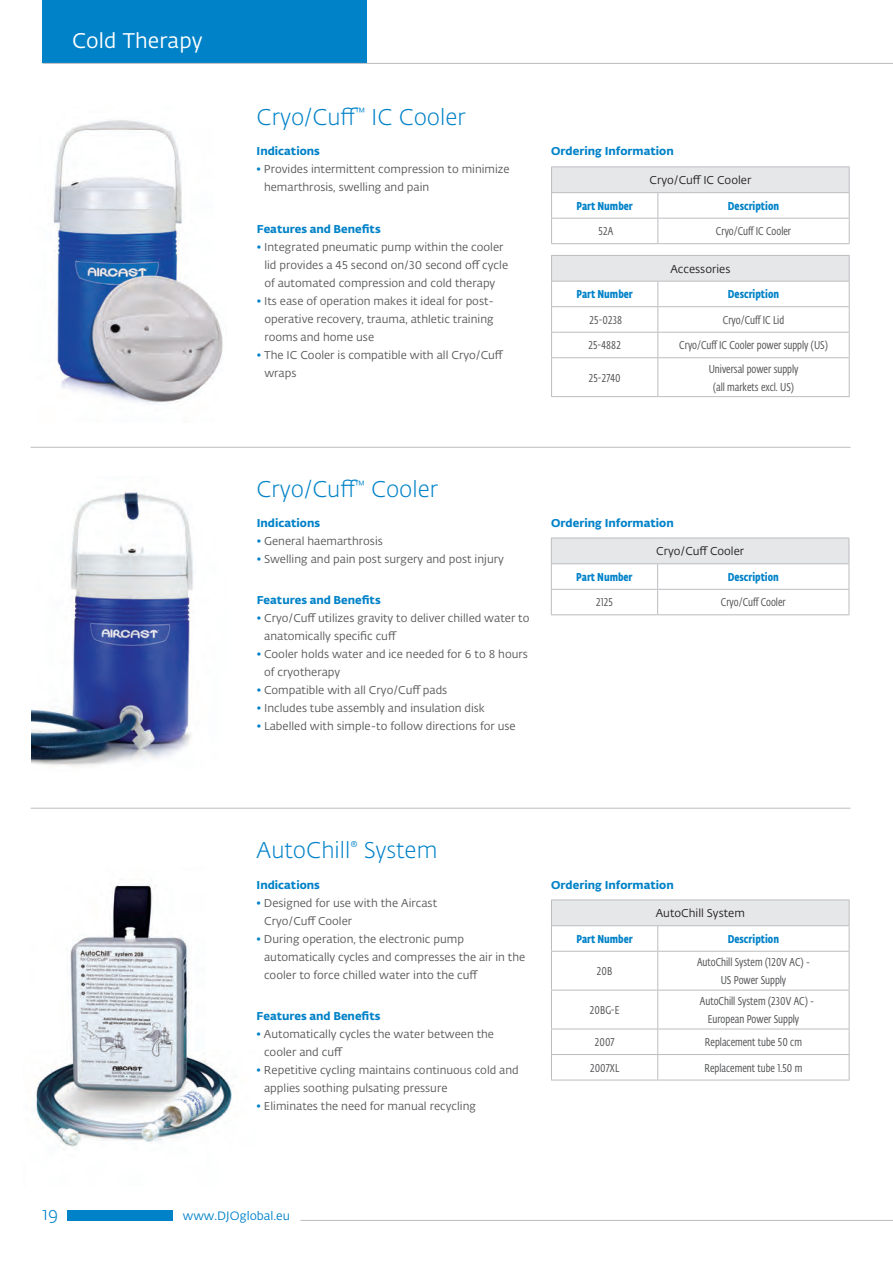
<style>
.page{position:relative;width:893px;height:1263px;background:#fff}
.page>*{position:absolute;margin:0;border:0;box-sizing:border-box;transform-origin:0 0}
.Product_names{font:300 22.5px "Fedra Sans Alt Pro";color:#0082c8}
.BodyCopy_2_product{font:21px "Fedra Sans Alt Pro";letter-spacing:.005em;color:#fff}
.t1{font:300 18px "Fedra Sans Alt Pro";color:#0082c8}
.t2{font:12px "Fedra Sans Alt Std";color:#0082c8}
.t3{font:11.25px/18px "Fedra Sans Alt Pro";color:#57585a}
.OrderInfo_Body_2_Pro{font:11.25px "Fe Sa Cond Alt Pro";color:#57585a}
.t4{font:700 11.25px "Fedra Sans Alt Pro";color:#0082c8}
.t5{font:700 11.25px "Fe Sa Cond Alt Pro";color:#0082c8}
.t6{font:11.25px "Fedra Sans Alt Pro";color:#231f20}
.s1{color:#0082c8}
</style>
<div class="page">
<div style="left:43px;top:0;width:324px;height:63px;background:#0082c8"></div>
<hr style="left:43px;top:63px;width:850px;height:1px;background:#bcbdc0">
<div style="left:67px;top:1210px;width:106px;height:11px;background:#0082c8"></div>
<hr style="left:300px;top:1220px;width:593px;height:1px;background:#bcbdc0">
<img style="left:31px;top:492px;width:163px;height:275px">
<img style="left:35px;top:884px;width:198px;height:263px">
<img style="left:53px;top:120px;width:170px;height:284px">
<hr style="left:31px;top:808px;width:819px;height:1px;background:#bcbdc0">
<hr style="left:31px;top:447px;width:819px;height:1px;background:#bcbdc0">
<hr style="left:551px;top:255px;width:107px;height:1px;background:#bcbdc0">
<hr style="left:658px;top:255px;width:192px;height:1px;background:#bcbdc0">
<svg style="left:551px;top:256px;width:299px;height:141px"></svg>
<hr style="left:658px;top:306px;width:192px;height:1px;background:#bcbdc0">
<hr style="left:551px;top:166px;width:107px;height:1px;background:#bcbdc0">
<hr style="left:658px;top:166px;width:192px;height:1px;background:#bcbdc0">
<svg style="left:551px;top:167px;width:299px;height:77px"></svg>
<hr style="left:658px;top:218px;width:192px;height:1px;background:#bcbdc0">
<svg style="left:551px;top:538px;width:299px;height:77px"></svg>
<hr style="left:658px;top:589px;width:191px;height:1px;background:#bcbdc0">
<hr style="left:551px;top:1080px;width:107px;height:1px;background:#bcbdc0">
<hr style="left:658px;top:1080px;width:191px;height:1px;background:#bcbdc0">
<hr style="left:551px;top:899px;width:107px;height:1px;background:#bcbdc0">
<hr style="left:658px;top:899px;width:191px;height:1px;background:#bcbdc0">
<svg style="left:551px;top:900px;width:299px;height:180px"></svg>
<hr style="left:658px;top:951px;width:191px;height:1px;background:#bcbdc0">
<p class="BodyCopy_2_product" style="left:72px;top:26px;width:132px">Cold Therapy</p>
<p class="Product_names" style="left:257px;top:102px;width:211px">Cryo/Cuff<sup>™</sup> IC Cooler</p>
<p class="t4" style="left:257px;top:142px;width:65px">Indications</p>
<p class="t3" style="left:264px;top:160px;width:247px;text-indent:-8px"><span class="s1">•</span> Provides intermittent compression to minimize hemarthrosis, swelling and pain</p>
<p class="t4" style="left:257px;top:220px;width:125px">Features and Benefits</p>
<p class="t3" style="left:264px;top:237px;width:245px;text-indent:-8px"><span class="s1">•</span> Integrated pneumatic pump within the cooler lid provides a 45 second on/30 second off cycle of automated compression and cold therapy</p>
<p class="t3" style="left:264px;top:291px;width:231px;text-align:justify;text-indent:-8px"><span class="s1">•</span> Its ease of operation makes it ideal for post&shy;operative recovery, trauma, athletic training rooms and home use</p>
<p class="t3" style="left:264px;top:345px;width:241px;text-indent:-8px"><span class="s1">•</span> The IC Cooler is compatible with all Cryo/Cuff wraps</p>
<p class="t4" style="left:551px;top:142px;width:124px">Ordering Information</p>
<p class="t6" style="left:649px;top:172px;width:103px">Cryo/Cuff IC Cooler</p>
<p class="t5" style="left:577px;top:198px;width:58px">Part Number</p>
<p class="t5" style="left:728px;top:198px;width:53px">Description</p>
<p class="OrderInfo_Body_2_Pro" style="left:599px;top:224px;width:16px">52A</p>
<p class="OrderInfo_Body_2_Pro" style="left:716px;top:224px;width:77px">Cryo/Cuff IC Cooler</p>
<p class="t6" style="left:670px;top:261px;width:62px">Accessories</p>
<p class="t5" style="left:577px;top:286px;width:58px">Part Number</p>
<p class="t5" style="left:728px;top:286px;width:53px">Description</p>
<p class="OrderInfo_Body_2_Pro" style="left:590px;top:312px;width:34px">25-0238</p>
<p class="OrderInfo_Body_2_Pro" style="left:723px;top:312px;width:63px">Cryo/Cuff IC Lid</p>
<p class="OrderInfo_Body_2_Pro" style="left:588px;top:338px;width:34px">25-4882</p>
<p class="OrderInfo_Body_2_Pro" style="left:679px;top:338px;width:150px">Cryo/Cuff IC Cooler power supply (US)</p>
<p class="OrderInfo_Body_2_Pro" style="left:589px;top:370px;width:33px">25-2740</p>
<p class="OrderInfo_Body_2_Pro" style="left:709px;top:361px;width:91px">Universal power supply</p>
<p class="OrderInfo_Body_2_Pro" style="left:713px;top:379px;width:82px">(all markets excl. US)</p>
<p class="Product_names" style="left:257px;top:474px;width:183px">Cryo/Cuff<sup>™</sup> Cooler</p>
<p class="t4" style="left:257px;top:514px;width:65px">Indications</p>
<p class="t3" style="left:257px;top:532px;width:128px"><span class="s1">•</span> General haemarthrosis</p>
<p class="t3" style="left:257px;top:550px;width:249px"><span class="s1">•</span> Swelling and pain post surgery and post injury</p>
<p class="t4" style="left:257px;top:591px;width:125px">Features and Benefits</p>
<p class="t3" style="left:264px;top:609px;width:267px;text-indent:-8px"><span class="s1">•</span> Cryo/Cuff utilizes gravity to deliver chilled water to anatomically specific cuff</p>
<p class="t3" style="left:264px;top:645px;width:265px;text-indent:-8px"><span class="s1">•</span> Cooler holds water and ice needed for 6 to 8 hours of cryotherapy</p>
<p class="t3" style="left:257px;top:681px;width:192px"><span class="s1">•</span> Compatible with all Cryo/Cuff pads</p>
<p class="t3" style="left:257px;top:699px;width:230px"><span class="s1">•</span> Includes tube assembly and insulation disk</p>
<p class="t3" style="left:257px;top:717px;width:260px"><span class="s1">•</span> Labelled with simple-to follow directions for use</p>
<p class="t4" style="left:551px;top:514px;width:124px">Ordering Information</p>
<p class="t6" style="left:656px;top:543px;width:90px">Cryo/Cuff Cooler</p>
<p class="t5" style="left:576px;top:569px;width:58px">Part Number</p>
<p class="t5" style="left:728px;top:569px;width:53px">Description</p>
<p class="OrderInfo_Body_2_Pro" style="left:596px;top:595px;width:18px">2125</p>
<p class="OrderInfo_Body_2_Pro" style="left:721px;top:595px;width:66px">Cryo/Cuff Cooler</p>
<p class="Product_names" style="left:257px;top:835px;width:182px">AutoChill<sup>®</sup> System</p>
<p class="t4" style="left:257px;top:875px;width:65px">Indications</p>
<p class="t3" style="left:257px;top:893px;width:182px"><span class="s1">•</span> Designed for use with the Aircast</p>
<p class="t3" style="left:264px;top:911px;width:90px">Cryo/Cuff Cooler</p>
<p class="t3" style="left:264px;top:929px;width:263px;text-indent:-8px"><span class="s1">•</span> During operation, the electronic pump automatically cycles and compresses the air in the cooler to force chilled water into the cuff</p>
<p class="t4" style="left:257px;top:1007px;width:125px">Features and Benefits</p>
<p class="t3" style="left:264px;top:1024px;width:232px;text-indent:-8px"><span class="s1">•</span> Automatically cycles the water between the cooler and cuff</p>
<p class="t3" style="left:264px;top:1060px;width:256px;text-indent:-8px"><span class="s1">•</span> Repetitive cycling maintains continuous cold and applies soothing pulsating pressure</p>
<p class="t3" style="left:257px;top:1096px;width:221px"><span class="s1">•</span> Eliminates the need for manual recycling</p>
<p class="t4" style="left:551px;top:875px;width:124px">Ordering Information</p>
<p class="t6" style="left:656px;top:905px;width:91px">AutoChill System</p>
<p class="t5" style="left:576px;top:930px;width:58px">Part Number</p>
<p class="t5" style="left:728px;top:930px;width:53px">Description</p>
<p class="OrderInfo_Body_2_Pro" style="left:597px;top:963px;width:17px">20B</p>
<p class="OrderInfo_Body_2_Pro" style="left:697px;top:954px;width:114px">AutoChill System (120V AC) -</p>
<p class="OrderInfo_Body_2_Pro" style="left:721px;top:972px;width:67px">US Power Supply</p>
<p class="OrderInfo_Body_2_Pro" style="left:590px;top:1002px;width:31px">20BG-E</p>
<p class="OrderInfo_Body_2_Pro" style="left:700px;top:993px;width:116px">AutoChill System (230V AC) -</p>
<p class="OrderInfo_Body_2_Pro" style="left:708px;top:1011px;width:93px">European Power Supply</p>
<p class="OrderInfo_Body_2_Pro" style="left:595px;top:1035px;width:21px">2007</p>
<p class="OrderInfo_Body_2_Pro" style="left:705px;top:1035px;width:99px">Replacement tube 50 cm</p>
<p class="OrderInfo_Body_2_Pro" style="left:590px;top:1060px;width:31px">2007XL</p>
<p class="OrderInfo_Body_2_Pro" style="left:704px;top:1060px;width:99px">Replacement tube 1.50 m</p>
<h3 class="t1" style="left:42px;top:1202px;width:17px">19</h3>
<p class="t2" style="left:183px;top:1208px;width:109px">www.DJOglobal.eu</p>
</div>
